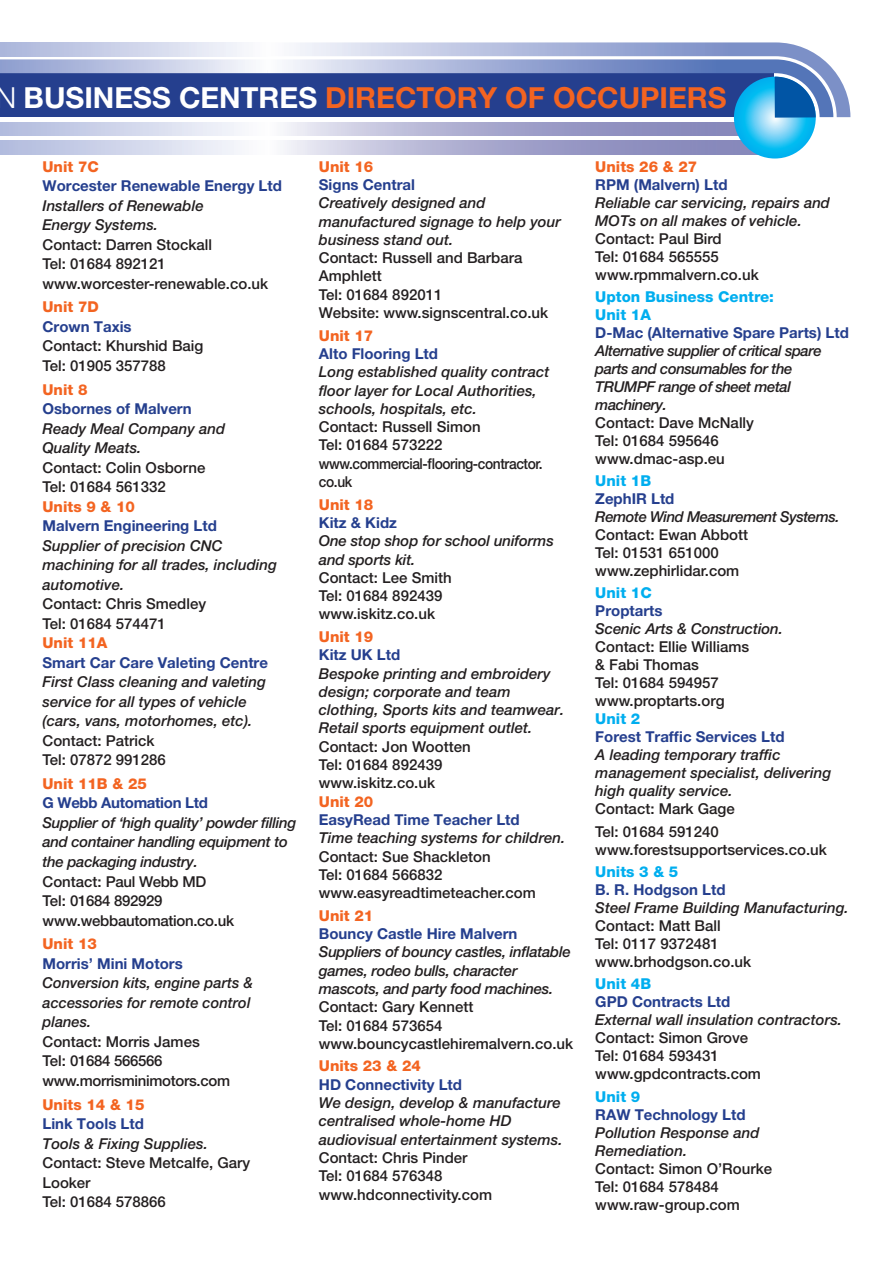
<style>
.page{position:relative;width:893px;height:1263px;background:#fff}
.page>*{position:absolute;margin:0;border:0;box-sizing:border-box;transform-origin:0 0}
.t1{font:700 28.95px "Helvetica Neue LT Pro";color:#f36421}
.t2{font:italic 500 15px/19.5px "Helvetica Neue LT Pro";color:#231f20}
.t3{font:500 15px/18.3px "Helvetica Neue LT Pro";color:#231f20}
.t4{font:italic 500 15px/19.5px "Helvetica Neue LT Pro";letter-spacing:-.02em;color:#231f20}
.t5{font:italic 500 15px/18px "Helvetica Neue LT Pro";letter-spacing:-.03em;color:#231f20}
.t6{font:500 15px/18.3px "Helvetica Neue LT Pro";letter-spacing:-.03em;color:#231f20;scale:.92 1}
.t7{font:700 15px/19.5px "Helvetica Neue LT Pro";color:#253f8e}
.t8{font:500 15px/19.5px "Helvetica Neue LT Pro";letter-spacing:-.02em;color:#231f20}
.s1{font-weight:300;color:#fff}
.s2{color:#fff}
.s3{font-weight:800;font-style:normal;color:#f36421}
.s4{font-weight:700;font-style:normal;color:#253f8e}
.s5{font-weight:800;color:#f36421}
.s6{font-style:normal}
.s7{font-weight:700;color:#253f8e}
.s8{font-style:italic}
.s9{font-weight:800;font-style:normal;color:#00aeef}
.s10{font-weight:800;color:#00aeef}
</style>
<div class="page">
<div style="left:0;top:71px;width:774px;height:46px;background:#253f8e"></div>
<svg style="left:268px;top:42px;width:582px;height:117px"></svg>
<svg style="left:0;top:122px;width:240px;height:14px"></svg>
<svg style="left:0;top:140px;width:240px;height:14px"></svg>
<svg style="left:0;top:59px;width:268px;height:14px"></svg>
<svg style="left:0;top:42px;width:242px;height:14px"></svg>
<h1 class="t1" style="left:-5px;top:80px;width:733px"><span class="s1">N</span> <span class="s2">BUSINESS CENTRES</span> DIRECTORY OF OCCUPIERS</h1>
<p class="t2" style="left:43px;top:156px;width:241px"><span class="s3">Unit 7C<br></span><span class="s4">Worcester Renewable Energy Ltd<br></span>Installers of Renewable<br>Energy Systems.</p>
<p class="t3" style="left:43px;top:234px;width:227px;line-height:19.5px">Contact: Darren Stockall<br>Tel: 01684 892121 www.worcester-renewable.co.uk</p>
<p class="t7" style="left:43px;top:297px;width:91px"><span class="s5">Unit 7D<br></span>Crown Taxis</p>
<p class="t3" style="left:43px;top:336px;width:162px;line-height:19.5px">Contact: Khurshid Baig<br>Tel: 01905 357788</p>
<p class="t2" style="left:43px;top:379px;width:236px"><span class="s3">Unit 8<br></span><span class="s4">Osbornes of Malvern<br></span>Ready Meal Company and<br>Quality Meats.<br><span class="s6">Contact: Colin Osborne<br>Tel: 01684 561332<br></span><span class="s3">Units 9 &amp; 10<br></span><span class="s4">Malvern Engineering Ltd<br></span>Supplier of precision CNC machining for all trades, including automotive.<br><span class="s6">Contact: Chris Smedley<br>Tel: 01684 574471<br></span><span class="s3">Unit 11A<br></span><span class="s4">Smart Car Care Valeting Centre<br></span>First Class cleaning and valeting service for all types of vehicle (cars, vans, motorhomes, etc).<br><span class="s6">Contact: Patrick<br>Tel: 07872 991286</span></p>
<p class="t4" style="left:43px;top:774px;width:255px"><span class="s3">Unit 11B &amp; 25<br></span><span class="s4">G Webb Automation Ltd<br></span>Supplier of ‘high quality’ powder filling and container handling equipment to the packaging industry.<br><span class="s6">Contact: Paul Webb MD<br>Tel: 01684 892929 www.webbautomation.co.uk</span></p>
<p class="t7" style="left:43px;top:934px;width:142px"><span class="s5">Unit 13<br></span>Morris’ Mini Motors</p>
<p class="t2" style="left:43px;top:973px;width:212px">Conversion kits, engine parts &amp; accessories for remote control planes.</p>
<p class="t3" style="left:43px;top:1032px;width:159px">Contact: Morris James</p>
<p class="t8" style="left:43px;top:1051px;width:189px">Tel: 01684 566566 www.morrisminimotors.com</p>
<p class="t2" style="left:43px;top:1094px;width:167px"><span class="s3">Units 14 &amp; 15<br></span><span class="s4">Link Tools Ltd<br></span>Tools &amp; Fixing Supplies.</p>
<p class="t3" style="left:43px;top:1153px;width:209px;line-height:19.5px">Contact: Steve Metcalfe, Gary<br>Looker<br>Tel: 01684 578866</p>
<p class="t2" style="left:319px;top:157px;width:244px;line-height:18.3px"><span class="s3">Unit 16<br></span><span class="s4">Signs Central<br></span>Creatively designed and manufactured signage to help your business stand out.</p>
<p class="t3" style="left:319px;top:249px;width:205px">Contact: Russell and Barbara<br>Amphlett<br>Tel: 01684 892011</p>
<p class="t3" style="left:319px;top:303px;width:231px">Website: www.signscentral.co.uk</p>
<p class="t2" style="left:319px;top:326px;width:232px;line-height:18.3px"><span class="s3">Unit 17<br></span><span class="s4">Alto Flooring Ltd<br></span>Long established quality contract floor layer for Local Authorities, schools, hospitals, etc.</p>
<p class="t3" style="left:319px;top:417px;width:163px">Contact: Russell Simon<br>Tel: 01684 573222</p>
<p class="t6" style="left:319px;top:454px;width:245px">www.commercial-flooring-contractor. co.uk</p>
<p class="t2" style="left:319px;top:495px;width:236px;line-height:18.3px"><span class="s3">Unit 18<br></span><span class="s4">Kitz &amp; Kidz<br></span>One stop shop for school uniforms and sports kit.</p>
<p class="t3" style="left:319px;top:568px;width:134px">Contact: Lee Smith<br>Tel: 01684 892439 www.iskitz.co.uk</p>
<p class="t2" style="left:319px;top:627px;width:247px;line-height:18.3px"><span class="s3">Unit 19<br></span><span class="s4">Kitz UK Ltd<br></span>Bespoke printing and embroidery design; corporate and team clothing, Sports kits and teamwear.<br>Retail sports equipment outlet.</p>
<p class="t3" style="left:319px;top:737px;width:248px">Contact: Jon Wootten<br>Tel: 01684 892439<br>www.iskitz.co.uk<br><span class="s5">Unit 20<br></span><span class="s7">EasyRead Time Teacher Ltd<br></span><span class="s8">Time teaching systems for children.<br></span>Contact: Sue Shackleton<br>Tel: 01684 566832 www.easyreadtimeteacher.com</p>
<p class="t4" style="left:319px;top:906px;width:253px;line-height:18.3px"><span class="s3">Unit 21<br></span><span class="s4">Bouncy Castle Hire Malvern<br></span>Suppliers of bouncy castles, inflatable games, rodeo bulls, character mascots, and party food machines.</p>
<p class="t3" style="left:319px;top:997px;width:156px">Contact: Gary Kennett<br>Tel: 01684 573654</p>
<p class="t3" style="left:319px;top:1034px;width:256px">www.bouncycastlehiremalvern.co.uk</p>
<p class="t2" style="left:319px;top:1057px;width:245px;line-height:18.3px"><span class="s3">Units 23 &amp; 24<br></span><span class="s4">HD Connectivity Ltd<br></span>We design, develop &amp; manufacture centralised whole-home HD audiovisual entertainment systems.</p>
<p class="t3" style="left:319px;top:1148px;width:175px">Contact: Chris Pinder<br>Tel: 01684 576348 www.hdconnectivity.com</p>
<p class="t2" style="left:595px;top:157px;width:236px;line-height:18px"><span class="s3">Units 26 &amp; 27<br></span><span class="s4">RPM (Malvern) Ltd<br></span>Reliable car servicing, repairs and<br>MOTs on all makes of vehicle.<br><span class="s6">Contact: Paul Bird<br>Tel: 01684 565555 www.rpmmalvern.co.uk</span></p>
<p class="t5" style="left:595px;top:287px;width:255px"><span class="s9">Upton Business Centre:<br>Unit 1A<br></span><span class="s4">D-Mac (Alternative Spare Parts) Ltd<br></span>Alternative supplier of critical spare parts and consumables for the<br>TRUMPF range of sheet metal machinery.<br><span class="s6">Contact: Dave McNally<br>Tel: 01684 595646 www.dmac-asp.eu</span></p>
<p class="t3" style="left:595px;top:472px;width:246px"><span class="s10">Unit 1B<br></span><span class="s7">ZephIR Ltd<br></span><span class="s8">Remote Wind Measurement Systems.<br></span>Contact: Ewan Abbott<br>Tel: 01531 651000 www.zephirlidar.com</p>
<p class="t2" style="left:595px;top:584px;width:237px;line-height:18px"><span class="s9">Unit 1C<br></span><span class="s4">Proptarts<br></span>Scenic Arts &amp; Construction.<br><span class="s6">Contact: Ellie Williams<br>&amp; Fabi Thomas<br>Tel: 01684 594957 www.proptarts.org<br></span><span class="s9">Unit 2<br></span><span class="s4">Forest Traffic Services Ltd<br></span>A leading temporary traffic management specialist, delivering high quality service.<br><span class="s6">Contact: Mark Gage</span></p>
<p class="t3" style="left:595px;top:822px;width:233px">Tel: 01684 591240 www.forestsupportservices.co.uk</p>
<p class="t3" style="left:595px;top:862px;width:255px"><span class="s10">Units 3 &amp; 5<br></span><span class="s7">B. R. Hodgson Ltd<br></span><span class="s8">Steel Frame Building Manufacturing.<br></span>Contact: Matt Ball<br>Tel: 0117 9372481 www.brhodgson.co.uk</p>
<p class="t3" style="left:595px;top:975px;width:248px"><span class="s10">Unit 4B<br></span><span class="s7">GPD Contracts Ltd<br></span><span class="s8">External wall insulation contractors.<br></span>Contact: Simon Grove<br>Tel: 01684 593431 www.gpdcontracts.com</p>
<p class="t3" style="left:595px;top:1087px;width:178px"><span class="s10">Unit 9<br></span><span class="s7">RAW Technology Ltd<br></span><span class="s8">Pollution Response and<br>Remediation.<br></span>Contact: Simon O’Rourke<br>Tel: 01684 578484 www.raw-group.com</p>
</div>
